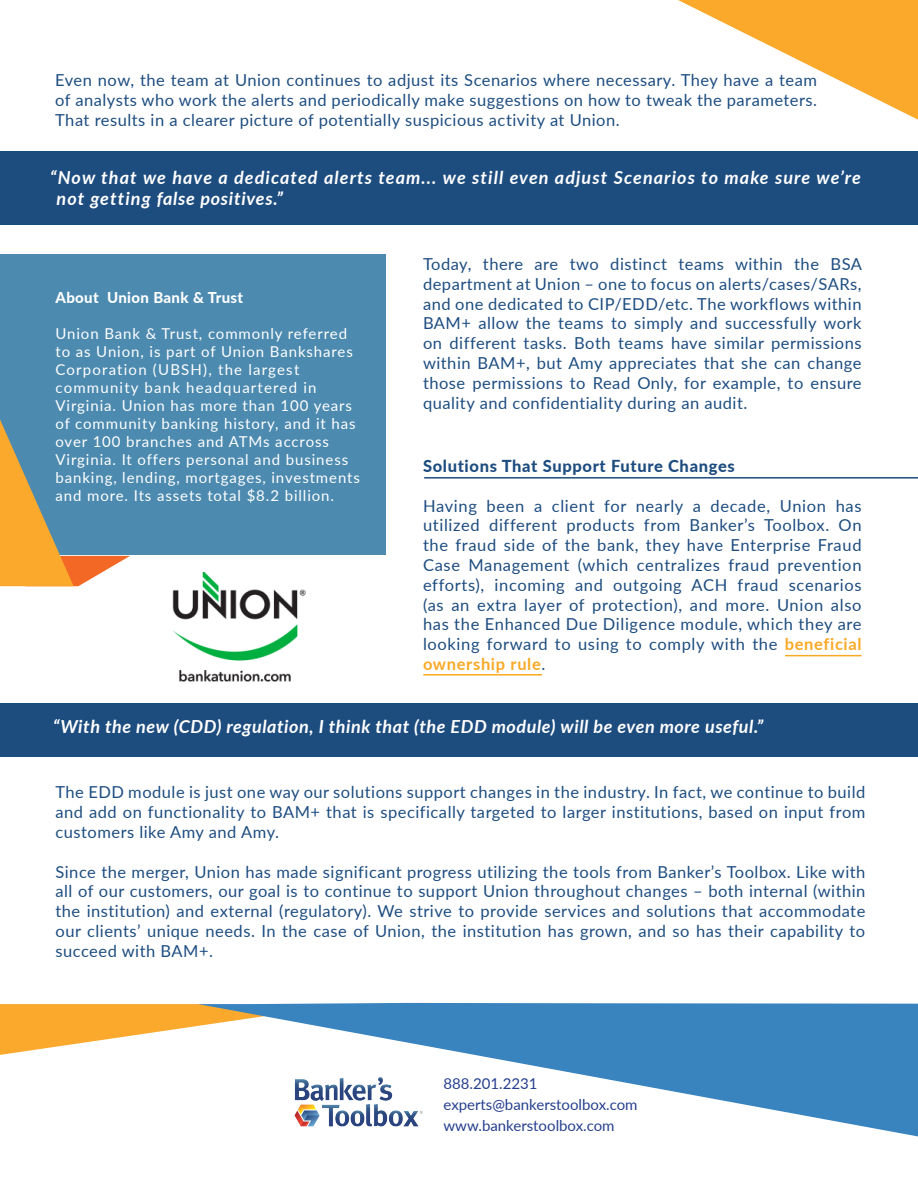
<style>
.page{position:relative;width:918px;height:1188px;background:#fff}
.page>*{position:absolute;margin:0;border:0;box-sizing:border-box;transform-origin:0 0}
.t1{font:italic 700 18px/21.6px "Lato";letter-spacing:.045em;color:#fff}
.t2{font:16.5px/19.8px "Lato";letter-spacing:.03em;color:#1d4d81;text-align:justify}
.t3{font:16.5px/19.8px "Lato";letter-spacing:.04em;color:#1d4c7f;text-align:justify}
.t4{font:800 16.5px "Lato";letter-spacing:.04em;color:#1d4c7f}
.t5{font:15px/18px "Lato";letter-spacing:.06em;color:#fff}
.t6{font:15px "Lato";color:#253f8e}
.t7{font:800 15px "Lato";letter-spacing:.025em;color:#fff}
.s1{font-weight:700;color:#faa928}
</style>
<div class="page">
<svg style="left:7px;top:1004px;width:911px;height:133px"></svg>
<img style="left:286px;top:1071px;width:143px;height:62px">
<div style="left:0;top:151px;width:918px;height:74px;background:#1d4c7f"></div>
<div style="left:0;top:255px;width:385px;height:300px;background:#4c8ab0"></div>
<svg style="left:0;top:420px;width:130px;height:166px"></svg>
<hr style="left:424px;top:477px;width:494px;height:2px;background:#1d4c7f">
<svg style="left:678px;top:0;width:240px;height:120px"></svg>
<div style="left:0;top:704px;width:918px;height:53px;background:#1d4c7f"></div>
<hr style="left:785px;top:655px;width:77px;height:1px;background:#faa925">
<hr style="left:423px;top:674px;width:119px;height:2px;background:#faa925">
<img style="left:172px;top:572px;width:134px;height:110px">
<p class="t2" style="left:55px;top:70px;width:763px">Even now, the team at Union continues to adjust its Scenarios where necessary. They have a team of analysts who work the alerts and periodically make suggestions on how to tweak the parameters.<br>That results in a clearer picture of potentially suspicious activity at Union.</p>
<p class="t1" style="left:57px;top:166px;width:806px;text-indent:-6px">“Now that we have a dedicated alerts team... we still even adjust Scenarios to make sure we’re not getting false positives.”</p>
<p class="t7" style="left:55px;top:286px;width:189px">About Union Bank &amp; Trust</p>
<p class="t5" style="left:55px;top:324px;width:306px">Union Bank &amp; Trust, commonly referred to as Union, is part of Union Bankshares Corporation (UBSH), the largest community bank headquartered in Virginia. Union has more than 100 years of community banking history, and it has over 100 branches and ATMs accross Virginia. It offers personal and business banking, lending, mortgages, investments and more. Its assets total $8.2 billion.</p>
<p class="t2" style="left:423px;top:253px;width:441px">Today, there are two distinct teams within the BSA department at Union – one to focus on alerts/cases/SARs, and one dedicated to CIP/EDD/etc. The workflows within BAM+ allow the teams to simply and successfully work on different tasks. Both teams have similar permissions within BAM+, but Amy appreciates that she can change those permissions to Read Only, for example, to ensure quality and confidentiality during an audit.</p>
<p class="t4" style="left:423px;top:454px;width:313px">Solutions That Support Future Changes</p>
<p class="t3" style="left:423px;top:495px;width:440px">Having been a client for nearly a decade, Union has utilized different products from Banker’s Toolbox. On the fraud side of the bank, they have Enterprise Fraud Case Management (which centralizes fraud prevention efforts), incoming and outgoing ACH fraud scenarios (as an extra layer of protection), and more. Union also has the Enhanced Due Diligence module, which they are looking forward to using to comply with the <span class="s1">beneficial ownership rule</span>.</p>
<p class="t1" style="left:53px;top:715px;width:712px">“With the new (CDD) regulation, I think that (the EDD module) will be even more useful.”</p>
<p class="t2" style="left:56px;top:782px;width:811px">The EDD module is just one way our solutions support changes in the industry. In fact, we continue to build and add on functionality to BAM+ that is specifically targeted to larger institutions, based on input from customers like Amy and Amy.</p>
<p class="t2" style="left:56px;top:861px;width:811px">Since the merger, Union has made significant progress utilizing the tools from Banker’s Toolbox. Like with all of our customers, our goal is to continue to support Union throughout changes – both internal (within the institution) and external (regulatory). We strive to provide services and solutions that accommodate our clients’ unique needs. In the case of Union, the institution has grown, and so has their capability to succeed with BAM+.</p>
<p class="t6" style="left:444px;top:1072px;width:96px">888.201.2231</p>
<p class="t6" style="left:444px;top:1093px;width:196px">experts@bankerstoolbox.com</p>
<p class="t6" style="left:444px;top:1114px;width:173px">www.bankerstoolbox.com</p>
</div>
